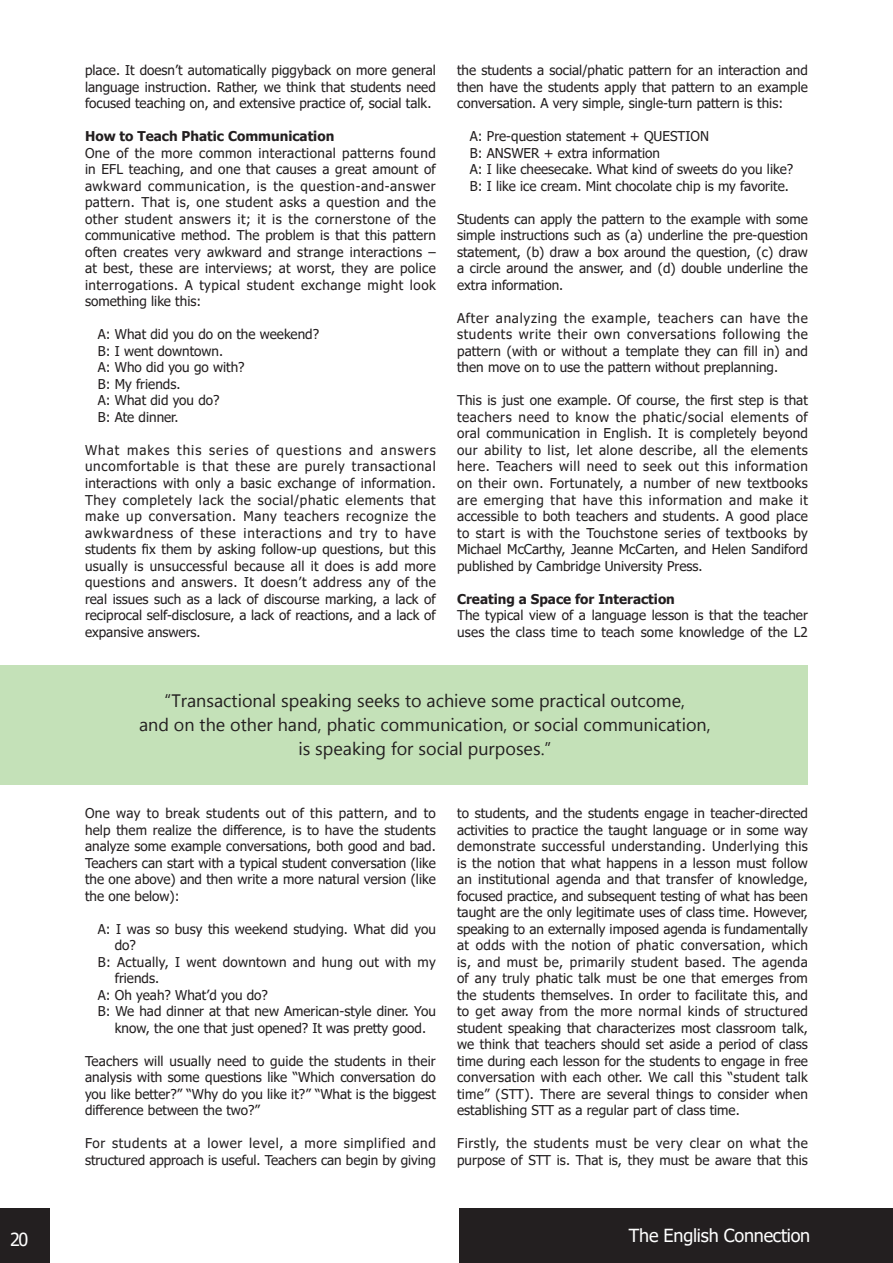
<style>
.page{position:relative;width:893px;height:1263px;background:#fff}
.page>*{position:absolute;margin:0;border:0;box-sizing:border-box;transform-origin:0 0}
.t1{font:18px/24px "Gadugi";color:#231f20;text-align:center}
.t2{font:18px "Tahoma";letter-spacing:-.015em;color:#fff}
.t3{font:13.5px/16.5px "Tahoma";color:#231f20;text-align:justify}
.t4{font:13.5px/16.5px "Tahoma";letter-spacing:.04em;color:#231f20}
.t5{font:700 13.5px "Tahoma";color:#231f20}
.t6{font:13.5px "Tahoma";letter-spacing:.025em;color:#231f20}
</style>
<div class="page">
<div style="left:0;top:1208px;width:49px;height:55px;background:#231f20"></div>
<div style="left:459px;top:1208px;width:434px;height:55px;background:#231f20"></div>
<div style="left:0;top:665px;width:808px;height:119px;background:#c4e1b8"></div>
<p class="t3" style="left:85px;top:63px;width:352px">place. It doesn’t automatically piggyback on more general language instruction. Rather, we think that students need focused teaching on, and extensive practice of, social talk.</p>
<p class="t5" style="left:85px;top:127px;width:251px">How to Teach Phatic Communication</p>
<p class="t3" style="left:85px;top:146px;width:352px">One of the more common interactional patterns found in EFL teaching, and one that causes a great amount of awkward communication, is the question-and-answer pattern. That is, one student asks a question and the other student answers it; it is the cornerstone of the communicative method. The problem is that this pattern often creates very awkward and strange interactions – at best, these are interviews; at worst, they are police interrogations. A typical student exchange might look something like this:</p>
<p class="t3" style="left:98px;top:327px;width:223px;text-align:left">A: What did you do on the weekend?<br>B: I went downtown.<br>A: Who did you go with?<br>B: My friends.<br>A: What did you do?<br>B: Ate dinner.</p>
<p class="t3" style="left:85px;top:443px;width:352px">What makes this series of questions and answers uncomfortable is that these are purely transactional interactions with only a basic exchange of information.<br>They completely lack the social/phatic elements that make up conversation. Many teachers recognize the awkwardness of these interactions and try to have students fix them by asking follow-up questions, but this usually is unsuccessful because all it does is add more questions and answers. It doesn’t address any of the real issues such as a lack of discourse marking, a lack of reciprocal self-disclosure, a lack of reactions, and a lack of expansive answers.</p>
<p class="t3" style="left:457px;top:63px;width:352px">the students a social/phatic pattern for an interaction and then have the students apply that pattern to an example conversation. A very simple, single-turn pattern is this:</p>
<p class="t3" style="left:470px;top:129px;width:325px;text-align:left">A: Pre-question statement + QUESTION<br>B: ANSWER + extra information<br>A: I like cheesecake. What kind of sweets do you like?<br>B: I like ice cream. Mint chocolate chip is my favorite.</p>
<p class="t3" style="left:457px;top:212px;width:352px">Students can apply the pattern to the example with some simple instructions such as (a) underline the pre-question statement, (b) draw a box around the question, (c) draw a circle around the answer, and (d) double underline the extra information.</p>
<p class="t3" style="left:457px;top:311px;width:352px">After analyzing the example, teachers can have the students write their own conversations following the pattern (with or without a template they can fill in) and then move on to use the pattern without preplanning.</p>
<p class="t3" style="left:457px;top:393px;width:352px">This is just one example. Of course, the first step is that teachers need to know the phatic/social elements of oral communication in English. It is completely beyond our ability to list, let alone describe, all the elements here. Teachers will need to seek out this information on their own. Fortunately, a number of new textbooks are emerging that have this information and make it accessible to both teachers and students. A good place to start is with the Touchstone series of textbooks by Michael McCarthy, Jeanne McCarten, and Helen Sandiford published by Cambridge University Press.</p>
<p class="t5" style="left:457px;top:589px;width:219px">Creating a Space for Interaction</p>
<p class="t3" style="left:457px;top:608px;width:352px">The typical view of a language lesson is that the teacher uses the class time to teach some knowledge of the L2</p>
<h1 class="t1" style="left:139px;top:688px;width:573px">“Transactional speaking seeks to achieve some practical outcome,<br>and on the other hand, phatic communication, or social communication, is speaking for social purposes.”</h1>
<p class="t3" style="left:85px;top:806px;width:352px">One way to break students out of this pattern, and to help them realize the difference, is to have the students analyze some example conversations, both good and bad.<br>Teachers can start with a typical student conversation (like the one above) and then write a more natural version (like the one below):</p>
<p class="t3" style="left:98px;top:921px;width:340px">A: I was so busy this weekend studying. What did you</p>
<p class="t3" style="left:115px;top:938px;width:23px">do?</p>
<p class="t6" style="left:98px;top:952px;width:340px">B: Actually, I went downtown and hung out with my</p>
<p class="t3" style="left:115px;top:971px;width:46px">friends.</p>
<p class="t3" style="left:98px;top:987px;width:172px">A: Oh yeah? What’d you do?</p>
<p class="t3" style="left:98px;top:1004px;width:340px">B: We had dinner at that new American-style diner. You</p>
<p class="t3" style="left:115px;top:1020px;width:313px">know, the one that just opened? It was pretty good.</p>
<p class="t3" style="left:85px;top:1053px;width:352px">Teachers will usually need to guide the students in their analysis with some questions like “Which conversation do you like better?” “Why do you like it?” “What is the biggest difference between the two?”</p>
<p class="t3" style="left:85px;top:1136px;width:352px">For students at a lower level, a more simplified and structured approach is useful. Teachers can begin by giving</p>
<p class="t3" style="left:457px;top:806px;width:352px">to students, and the students engage in teacher-directed activities to practice the taught language or in some way demonstrate successful understanding. Underlying this is the notion that what happens in a lesson must follow an institutional agenda and that transfer of knowledge, focused practice, and subsequent testing of what has been taught are the only legitimate uses of class time. However, speaking to an externally imposed agenda is fundamentally at odds with the notion of phatic conversation, which is, and must be, primarily student based. The agenda of any truly phatic talk must be one that emerges from the students themselves. In order to facilitate this, and to get away from the more normal kinds of structured student speaking that characterizes most classroom talk, we think that teachers should set aside a period of class time during each lesson for the students to engage in free conversation with each other. We call this “student talk time” (STT). There are several things to consider when establishing STT as a regular part of class time.</p>
<p class="t4" style="left:457px;top:1136px;width:352px">Firstly, the students must be very clear on what the purpose of STT is. That is, they must be aware that this</p>
<h1 class="t2" style="left:10px;top:1227px;width:20px">20</h1>
<h1 class="t2" style="left:629px;top:1224px;width:183px">The English Connection</h1>
</div>
